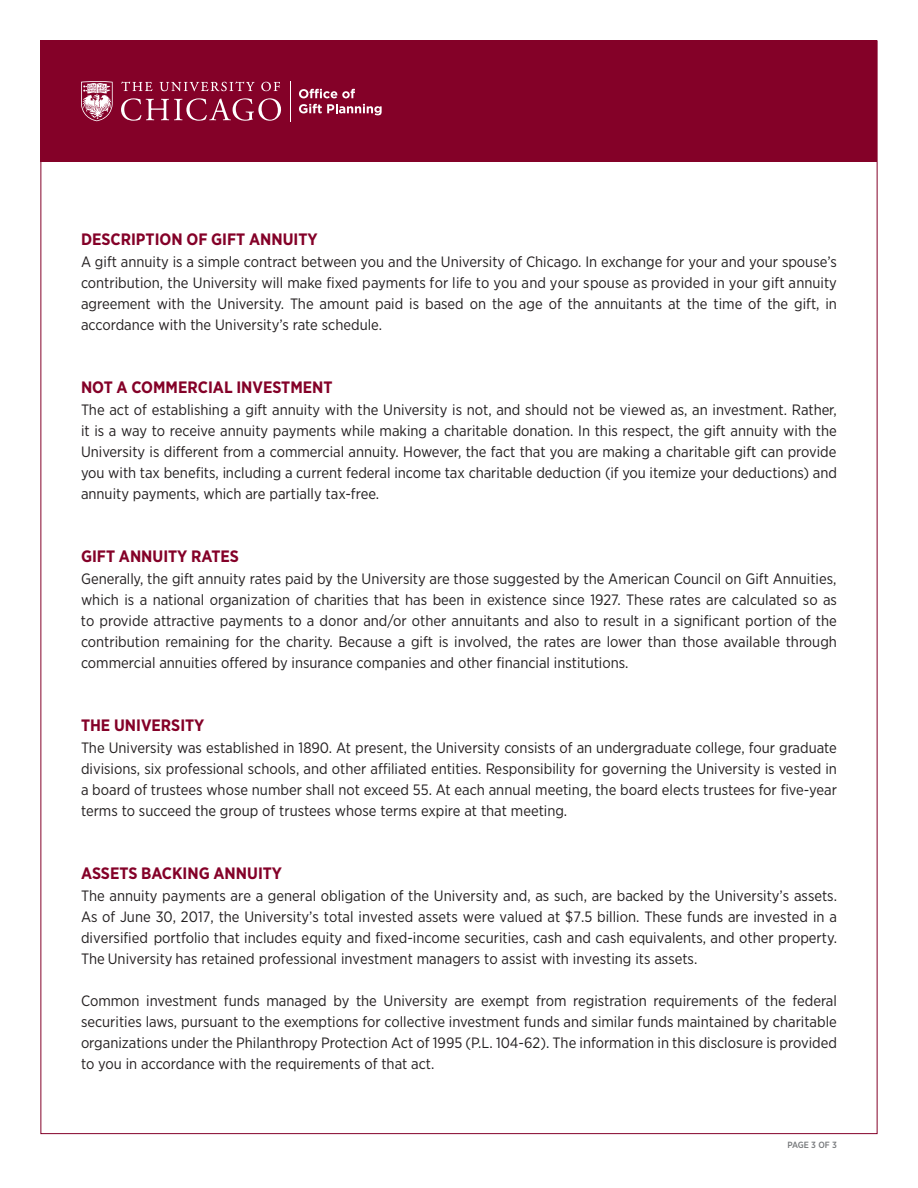
<style>
.page{position:relative;width:918px;height:1188px;background:#fff}
.page>*{position:absolute;margin:0;border:0;box-sizing:border-box;transform-origin:0 0}
.t1{font:700 16.5px "Gotham Narrow";color:#840128}
.t2{font:15px/21px "Gotham Narrow";color:#231f20;text-align:justify}
.t3{font:500 9px "Gotham Narrow";letter-spacing:-.02em;color:#76787b}
</style>
<div class="page">
<div style="left:40px;top:40px;width:838px;height:122px;background:#840128"></div>
<svg style="left:299px;top:104px;width:83px;height:11px"></svg>
<svg style="left:299px;top:89px;width:56px;height:9px"></svg>
<hr style="left:290px;top:81px;width:1px;height:41px;background:#fff">
<svg style="left:81px;top:81px;width:200px;height:40px"></svg>
<p class="t1" style="left:81px;top:229px;width:238px">DESCRIPTION OF GIFT ANNUITY</p>
<p class="t2" style="left:81px;top:251px;width:758px">A gift annuity is a simple contract between you and the University of Chicago. In exchange for your and your spouse’s contribution, the University will make fixed payments for life to you and your spouse as provided in your gift annuity agreement with the University. The amount paid is based on the age of the annuitants at the time of the gift, in accordance with the University’s rate schedule.</p>
<p class="t1" style="left:81px;top:377px;width:253px">NOT A COMMERCIAL INVESTMENT</p>
<p class="t2" style="left:81px;top:399px;width:758px">The act of establishing a gift annuity with the University is not, and should not be viewed as, an investment. Rather, it is a way to receive annuity payments while making a charitable donation. In this respect, the gift annuity with the University is different from a commercial annuity. However, the fact that you are making a charitable gift can provide you with tax benefits, including a current federal income tax charitable deduction (if you itemize your deductions) and annuity payments, which are partially tax-free.</p>
<p class="t1" style="left:81px;top:546px;width:159px">GIFT ANNUITY RATES</p>
<p class="t2" style="left:81px;top:568px;width:758px">Generally, the gift annuity rates paid by the University are those suggested by the American Council on Gift Annuities, which is a national organization of charities that has been in existence since 1927. These rates are calculated so as to provide attractive payments to a donor and/or other annuitants and also to result in a significant portion of the contribution remaining for the charity. Because a gift is involved, the rates are lower than those available through commercial annuities offered by insurance companies and other financial institutions.</p>
<p class="t1" style="left:81px;top:715px;width:125px">THE UNIVERSITY</p>
<p class="t2" style="left:81px;top:737px;width:758px">The University was established in 1890. At present, the University consists of an undergraduate college, four graduate divisions, six professional schools, and other affiliated entities. Responsibility for governing the University is vested in a board of trustees whose number shall not exceed 55. At each annual meeting, the board elects trustees for five-year terms to succeed the group of trustees whose terms expire at that meeting.</p>
<p class="t1" style="left:81px;top:863px;width:203px">ASSETS BACKING ANNUITY</p>
<p class="t2" style="left:81px;top:885px;width:758px">The annuity payments are a general obligation of the University and, as such, are backed by the University’s assets.<br>As of June 30, 2017, the University’s total invested assets were valued at $7.5 billion. These funds are invested in a diversified portfolio that includes equity and fixed-income securities, cash and cash equivalents, and other property.<br>The University has retained professional investment managers to assist with investing its assets.</p>
<p class="t2" style="left:81px;top:990px;width:757px">Common investment funds managed by the University are exempt from registration requirements of the federal securities laws, pursuant to the exemptions for collective investment funds and similar funds maintained by charitable organizations under the Philanthropy Protection Act of 1995 (P.L. 104-62). The information in this disclosure is provided to you in accordance with the requirements of that act.</p>
<p class="t3" style="left:787px;top:1139px;width:51px">PAGE 3 OF 3</p>
</div>
